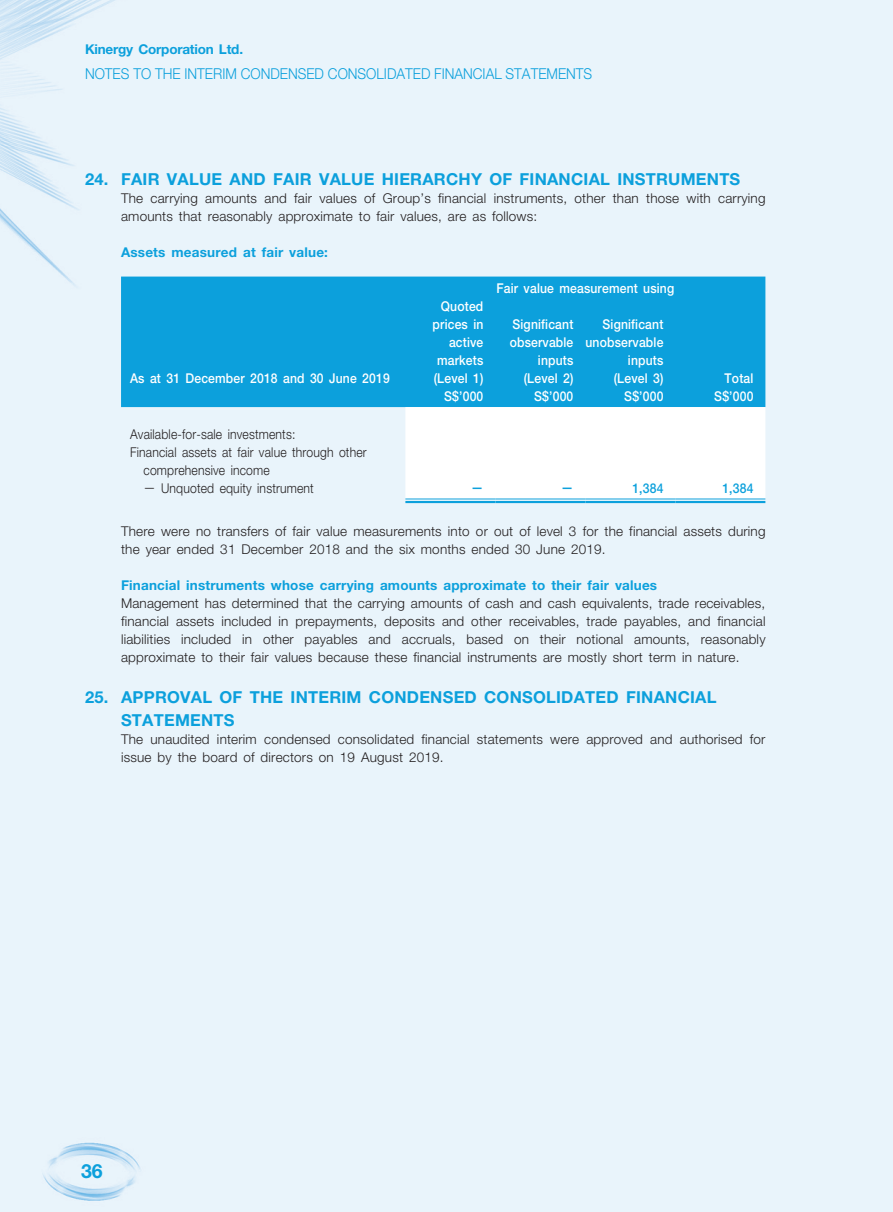
<style>
.page{position:relative;width:893px;height:1212px;background:#e9f4fb}
.page>*{position:absolute;margin:0;border:0;box-sizing:border-box;transform-origin:0 0}
.t1{font:700 19.5px "Helvetica Neue LT Std";color:#0ca0dc}
._03_H1{font:700 16.5px/23.2px "Helvetica Neue LT Std";letter-spacing:.015em;color:#0ca0dc}
.t2{font:300 15px "Helvetica Neue LT Std";color:#0ca0dc;scale:.92 1}
._01_Body_Text{font:300 13.5px/18px "Helvetica Neue LT Std";letter-spacing:.015em;color:#231f20}
._01_Body_Text-2{font:500 13.5px/18px "Helvetica Neue LT Std";letter-spacing:.015em;color:#fff;text-align:right;scale:.9 1}
._15_Table_Stub{font:300 13.5px/18px "Helvetica Neue LT Std";letter-spacing:.015em;color:#231f20;scale:.9 1}
._04___H2{font:700 13.5px "Helvetica Neue LT Std";letter-spacing:.015em;color:#0ca0dc}
._15_Table_Stub-2{font:500 13.5px "Helvetica Neue LT Std";letter-spacing:.015em;color:#fff;scale:.9 1}
._04___H2-2{font:700 13.5px "Helvetica Neue LT Std";letter-spacing:-.015em;color:#0ca0dc}
._01_Body_Text-3{font:500 13.5px "Helvetica Neue LT Std";letter-spacing:.015em;color:#0ca0dc;scale:.9 1}
</style>
<div class="page">
<div style="left:121px;top:277px;width:644px;height:130px;background:#0ca0dc"></div>
<svg style="left:405px;top:407px;width:360px;height:94px"></svg>
<hr style="left:405px;top:499px;width:90px;height:1px;background:#0ca0dc">
<hr style="left:405px;top:501px;width:90px;height:2px;background:#0ca0dc">
<hr style="left:495px;top:499px;width:90px;height:1px;background:#0ca0dc">
<hr style="left:495px;top:501px;width:90px;height:2px;background:#0ca0dc">
<hr style="left:585px;top:499px;width:90px;height:1px;background:#0ca0dc">
<hr style="left:585px;top:501px;width:90px;height:2px;background:#0ca0dc">
<hr style="left:675px;top:499px;width:90px;height:1px;background:#0ca0dc">
<hr style="left:675px;top:501px;width:90px;height:2px;background:#0ca0dc">
<p class="_04___H2-2" style="left:85px;top:41px;width:160px">Kinergy Corporation Ltd.</p>
<p class="t2" style="left:85px;top:65px;width:553px">NOTES TO THE INTERIM CONDENSED CONSOLIDATED FINANCIAL STATEMENTS</p>
<p class="_03_H1" style="left:85px;top:167px;width:657px">24. FAIR VALUE AND FAIR VALUE HIERARCHY OF FINANCIAL INSTRUMENTS</p>
<p class="_01_Body_Text" style="left:121px;top:189px;width:646px">The carrying amounts and fair values of Group’s financial instruments, other than those with carrying amounts that reasonably approximate to fair values, are as follows:</p>
<p class="_04___H2" style="left:121px;top:244px;width:208px">Assets measured at fair value:</p>
<p class="_01_Body_Text-2" style="left:496px;top:279px;width:199px">Fair value measurement using</p>
<p class="_15_Table_Stub-2" style="left:130px;top:370px;width:290px">As at 31 December 2018 and 30 June 2019</p>
<p class="_01_Body_Text-2" style="left:433px;top:297px;width:58px">Quoted prices in active markets</p>
<p class="_01_Body_Text-2" style="left:510px;top:315px;width:72px">Significant observable inputs</p>
<p class="_01_Body_Text-2" style="left:585px;top:315px;width:88px">Significant unobservable inputs</p>
<p class="_01_Body_Text-2" style="left:434px;top:369px;width:57px">(Level 1)</p>
<p class="_01_Body_Text-2" style="left:524px;top:369px;width:57px">(Level 2)</p>
<p class="_01_Body_Text-2" style="left:614px;top:369px;width:57px">(Level 3)</p>
<p class="_01_Body_Text-2" style="left:725px;top:369px;width:34px">Total</p>
<p class="_01_Body_Text-2" style="left:444px;top:387px;width:45px">S$’000</p>
<p class="_01_Body_Text-2" style="left:534px;top:387px;width:45px">S$’000</p>
<p class="_01_Body_Text-2" style="left:624px;top:387px;width:45px">S$’000</p>
<p class="_01_Body_Text-2" style="left:714px;top:387px;width:45px">S$’000</p>
<p class="_15_Table_Stub" style="left:130px;top:425px;width:185px">Available-for-sale investments:</p>
<p class="_15_Table_Stub" style="left:144px;top:443px;width:249px;text-indent:-14px">Financial assets at fair value through other comprehensive income</p>
<p class="_15_Table_Stub" style="left:144px;top:479px;width:191px">— Unquoted equity instrument</p>
<p class="_01_Body_Text-3" style="left:471px;top:479px;width:15px">—</p>
<p class="_01_Body_Text-3" style="left:561px;top:479px;width:15px">—</p>
<p class="_01_Body_Text-3" style="left:632px;top:480px;width:36px">1,384</p>
<p class="_01_Body_Text-3" style="left:722px;top:480px;width:36px">1,384</p>
<p class="_01_Body_Text" style="left:121px;top:522px;width:646px">There were no transfers of fair value measurements into or out of level 3 for the financial assets during the year ended 31 December 2018 and the six months ended 30 June 2019.</p>
<p class="_04___H2" style="left:121px;top:576px;width:538px">Financial instruments whose carrying amounts approximate to their fair values</p>
<p class="_01_Body_Text" style="left:121px;top:594px;width:646px;text-align:justify">Management has determined that the carrying amounts of cash and cash equivalents, trade receivables, financial assets included in prepayments, deposits and other receivables, trade payables, and financial liabilities included in other payables and accruals, based on their notional amounts, reasonably approximate to their fair values because these financial instruments are mostly short term in nature.</p>
<p class="_03_H1" style="left:121px;top:685px;width:597px;text-indent:-36px">25. APPROVAL OF THE INTERIM CONDENSED CONSOLIDATED FINANCIAL<br>STATEMENTS</p>
<p class="_01_Body_Text" style="left:121px;top:730px;width:646px">The unaudited interim condensed consolidated financial statements were approved and authorised for issue by the board of directors on 19 August 2019.</p>
<h1 class="t1" style="left:81px;top:1159px;width:23px">36</h1>
</div>
